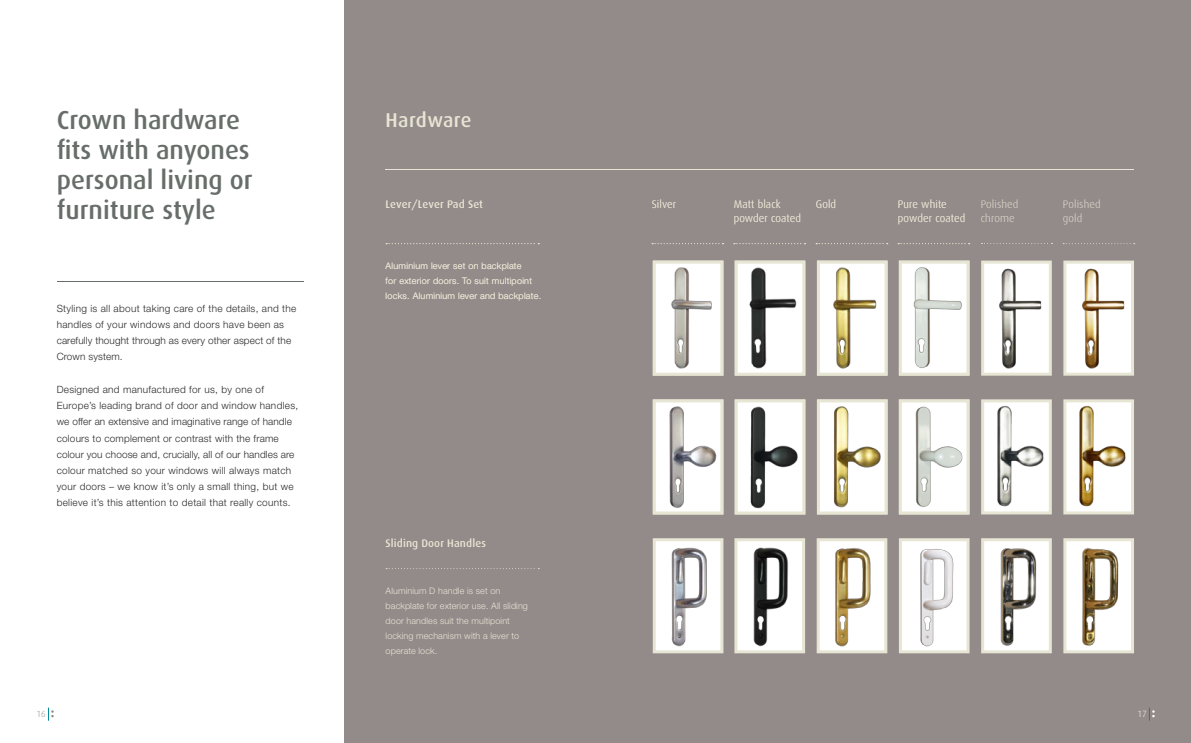
<style>
.page{position:relative;width:1191px;height:743px;background:#fff}
.page>*{position:absolute;margin:0;border:0;box-sizing:border-box;transform-origin:0 0}
.t1{font:500 26px/30px "Dax";color:#676e6a}
.t2{font:500 20px "Dax";letter-spacing:.02em;color:#e7e5d3}
.t3{font:300 11px/13.2px "Dax";letter-spacing:.01em;color:#e7e5d3}
.t4{font:500 11px "Dax";letter-spacing:.01em;color:#e7e5d3}
.t5{font:300 10px/16px "Helvetica Neue";letter-spacing:.03em;color:#29292a}
.t6{font:300 9px/15px "Helvetica Neue";letter-spacing:.01em;color:#e7e5d3}
.t7{font:300 9px/15px "Helvetica Neue";letter-spacing:.03em;color:#e7e5d3}
.t8{font:300 9px "Dax";color:#938a8a}
.t9{font:300 9px "Dax";color:#fff}
</style>
<div class="page">
<div style="left:344px;top:0;width:847px;height:743px;background:#938a8a"></div>
<div style="left:653px;top:399px;width:70px;height:115px;background:#fff;border:3px solid #e7e5d3"></div>
<div style="left:734px;top:399px;width:71px;height:115px;background:#fff;border:3px solid #e7e5d3"></div>
<div style="left:817px;top:399px;width:70px;height:115px;background:#fff;border:3px solid #e7e5d3"></div>
<div style="left:899px;top:399px;width:70px;height:115px;background:#fff;border:3px solid #e7e5d3"></div>
<img style="left:669px;top:404px;width:55px;height:105px">
<img style="left:750px;top:406px;width:48px;height:103px">
<img style="left:834px;top:404px;width:54px;height:105px">
<img style="left:915px;top:404px;width:55px;height:105px">
<hr style="left:386px;top:169px;width:748px;height:1px;background:#e7e5d3">
<hr style="left:57px;top:281px;width:246px;height:1px;background:#676e6a">
<svg style="left:48px;top:707px;width:6px;height:13px"></svg>
<svg style="left:1149px;top:707px;width:5px;height:13px"></svg>
<div style="left:653px;top:538px;width:70px;height:115px;background:#fff;border:3px solid #e7e5d3"></div>
<div style="left:734px;top:538px;width:71px;height:115px;background:#fff;border:3px solid #e7e5d3"></div>
<div style="left:816px;top:538px;width:71px;height:115px;background:#fff;border:3px solid #e7e5d3"></div>
<div style="left:899px;top:538px;width:70px;height:115px;background:#fff;border:3px solid #e7e5d3"></div>
<img style="left:671px;top:547px;width:36px;height:100px">
<div style="left:981px;top:538px;width:70px;height:115px;background:#fff;border:3px solid #e7e5d3"></div>
<div style="left:1063px;top:538px;width:71px;height:115px;background:#fff;border:3px solid #e7e5d3"></div>
<svg style="left:1063px;top:243px;width:71px;height:1px"></svg>
<svg style="left:386px;top:568px;width:153px;height:1px"></svg>
<img style="left:887px;top:266px;width:1px;height:104px">
<img style="left:753px;top:547px;width:35px;height:100px">
<img style="left:835px;top:548px;width:36px;height:99px">
<img style="left:920px;top:549px;width:34px;height:98px">
<img style="left:1000px;top:548px;width:37px;height:98px">
<img style="left:1082px;top:548px;width:37px;height:98px">
<svg style="left:386px;top:243px;width:153px;height:1px"></svg>
<svg style="left:652px;top:243px;width:71px;height:1px"></svg>
<svg style="left:653px;top:260px;width:70px;height:116px;background:#eae9e6"></svg>
<svg style="left:734px;top:243px;width:71px;height:1px"></svg>
<svg style="left:734px;top:260px;width:71px;height:116px;background:#d1d1cf"></svg>
<svg style="left:816px;top:243px;width:71px;height:1px"></svg>
<svg style="left:817px;top:260px;width:70px;height:116px;background:#ebe7d9"></svg>
<svg style="left:898px;top:243px;width:71px;height:1px"></svg>
<svg style="left:899px;top:260px;width:70px;height:116px;background:#eff0ec"></svg>
<svg style="left:981px;top:243px;width:71px;height:1px"></svg>
<div style="left:981px;top:399px;width:70px;height:115px;background:#fff;border:3px solid #e7e5d3"></div>
<div style="left:1063px;top:399px;width:71px;height:115px;background:#fff;border:3px solid #e7e5d3"></div>
<img style="left:997px;top:406px;width:47px;height:101px">
<div style="left:981px;top:260px;width:70px;height:116px;background:#fff;border:3px solid #e7e5d3"></div>
<div style="left:1063px;top:260px;width:71px;height:116px;background:#fff;border:3px solid #e7e5d3"></div>
<img style="left:999px;top:268px;width:43px;height:101px">
<img style="left:1082px;top:268px;width:43px;height:101px">
<img style="left:1079px;top:405px;width:47px;height:102px">
<h1 class="t1" style="left:57px;top:105px;width:197px">Crown hardware fits with anyones personal living or furniture style</h1>
<p class="t5" style="left:57px;top:301px;width:241px">Styling is all about taking care of the details, and the handles of your windows and doors have been as carefully thought through as every other aspect of the Crown system.</p>
<p class="t5" style="left:57px;top:382px;width:243px">Designed and manufactured for us, by one of Europe’s leading brand of door and window handles, we offer an extensive and imaginative range of handle colours to complement or contrast with the frame colour you choose and, crucially, all of our handles are colour matched so your windows will always match your doors – we know it’s only a small thing, but we believe it’s this attention to detail that really counts.</p>
<h2 class="t2" style="left:386px;top:109px;width:87px">Hardware</h2>
<p class="t4" style="left:386px;top:198px;width:99px">Lever/Lever Pad Set</p>
<p class="t3" style="left:980px;top:198px;width:39px">Polished chrome</p>
<p class="t3" style="left:1063px;top:198px;width:39px">Polished gold</p>
<p class="t3" style="left:652px;top:198px;width:26px">Silver</p>
<p class="t3" style="left:733px;top:198px;width:69px">Matt black powder coated</p>
<p class="t3" style="left:816px;top:198px;width:22px">Gold</p>
<p class="t3" style="left:898px;top:198px;width:69px">Pure white powder coated</p>
<p class="t7" style="left:386px;top:258px;width:157px">Aluminium lever set on backplate<br>for exterior doors. To suit multipoint locks. Aluminium lever and backplate.</p>
<p class="t4" style="left:386px;top:537px;width:102px">Sliding Door Handles</p>
<p class="t6" style="left:386px;top:583px;width:144px">Aluminium D handle is set on backplate for exterior use. All sliding door handles suit the multipoint locking mechanism with a lever to operate lock.</p>
<p class="t8" style="left:37px;top:709px;width:11px">16</p>
<p class="t9" style="left:1137px;top:709px;width:11px">17</p>
</div>
